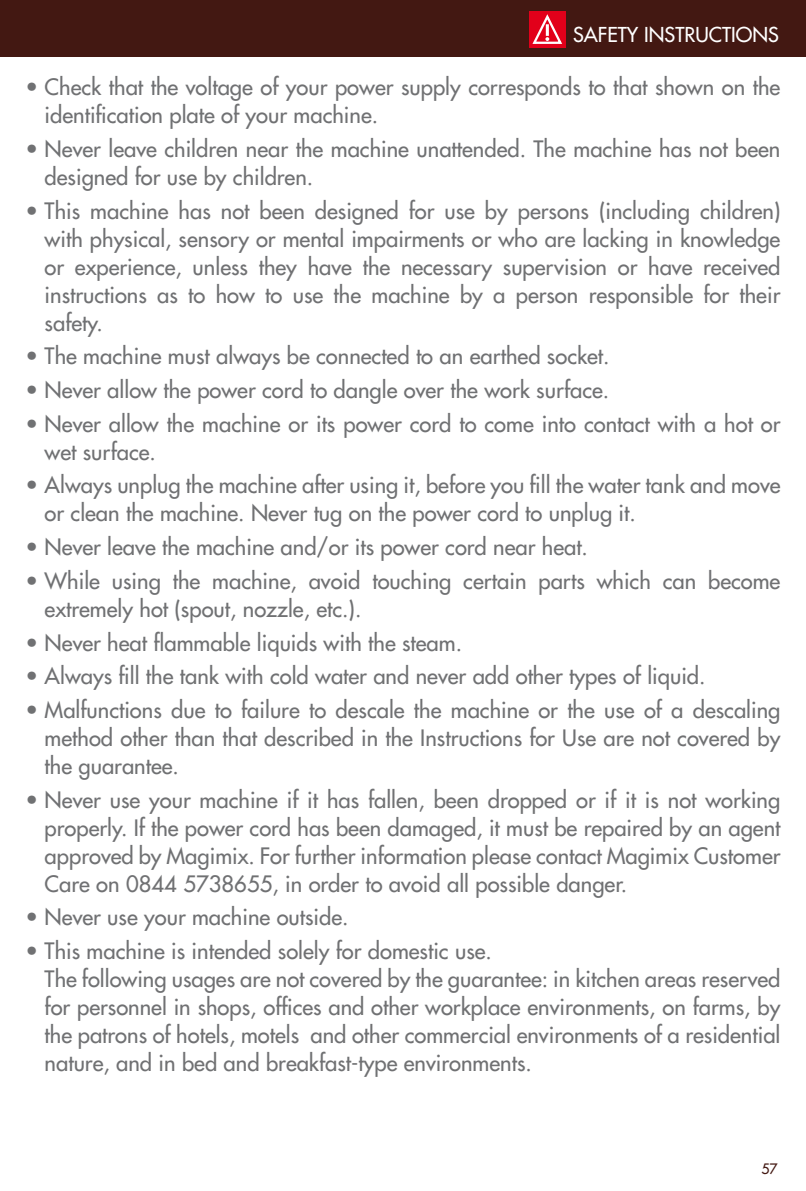
<style>
.page{position:relative;width:806px;height:1191px;background:#fff}
.page>*{position:absolute;margin:0;border:0;box-sizing:border-box;transform-origin:0 0}
.t1{font:22px/28px "Futura";color:#707173}
.t2{font:20px "Futura";color:#fff}
.t3{font:14px "Futura";color:#431812}
</style>
<div class="page">
<div style="left:0;top:0;width:805px;height:57px;background:#431812"></div>
<div style="left:529px;top:12px;width:36px;height:36px;background:#e2001a"></div>
<svg style="left:532px;top:14px;width:30px;height:30px"></svg>
<p class="t2" style="left:572px;top:22px;width:207px">SAFETY INSTRUCTIONS</p>
<p class="t1" style="left:45px;top:73px;width:736px;text-indent:-19px">• Check that the voltage of your power supply corresponds to that shown on the identification plate of your machine.</p>
<p class="t1" style="left:45px;top:135px;width:736px;text-indent:-19px">• Never leave children near the machine unattended. The machine has not been designed for use by children.</p>
<p class="t1" style="left:45px;top:197px;width:737px;text-align:justify;text-indent:-19px">• This machine has not been designed for use by persons (including children) with physical, sensory or mental impairments or who are lacking in knowledge or experience, unless they have the necessary supervision or have received instructions as to how to use the machine by a person responsible for their safety.</p>
<p class="t1" style="left:26px;top:342px;width:585px">• The machine must always be connected to an earthed socket.</p>
<p class="t1" style="left:26px;top:376px;width:585px">• Never allow the power cord to dangle over the work surface.</p>
<p class="t1" style="left:45px;top:410px;width:737px;text-indent:-19px">• Never allow the machine or its power cord to come into contact with a hot or wet surface.</p>
<p class="t1" style="left:45px;top:471px;width:737px;text-indent:-19px">• Always unplug the machine after using it, before you fill the water tank and move or clean the machine. Never tug on the power cord to unplug it.</p>
<p class="t1" style="left:26px;top:533px;width:563px">• Never leave the machine and/or its power cord near heat.</p>
<p class="t1" style="left:45px;top:567px;width:736px;text-indent:-19px">• While using the machine, avoid touching certain parts which can become extremely hot (spout, nozzle, etc.).</p>
<p class="t1" style="left:26px;top:628px;width:438px">• Never heat flammable liquids with the steam.</p>
<p class="t1" style="left:26px;top:662px;width:681px">• Always fill the tank with cold water and never add other types of liquid.</p>
<p class="t1" style="left:45px;top:696px;width:736px;text-align:justify;text-indent:-19px">• Malfunctions due to failure to descale the machine or the use of a descaling method other than that described in the Instructions for Use are not covered by the guarantee.</p>
<p class="t1" style="left:45px;top:785px;width:737px;text-align:justify;text-indent:-19px">• Never use your machine if it has fallen, been dropped or if it is not working properly. If the power cord has been damaged, it must be repaired by an agent approved by Magimix. For further information please contact Magimix Customer Care on 0844 5738655, in order to avoid all possible danger.</p>
<p class="t1" style="left:26px;top:903px;width:324px">• Never use your machine outside.</p>
<p class="t1" style="left:45px;top:937px;width:736px;text-indent:-19px">• This machine is intended solely for domestic use.<br>The following usages are not covered by the guarantee: in kitchen areas reserved for personnel in shops, offices and other workplace environments, on farms, by the patrons of hotels, motels and other commercial environments of a residential nature, and in bed and breakfast-type environments.</p>
<p class="t3" style="left:761px;top:1159px;width:18px">57</p>
</div>
